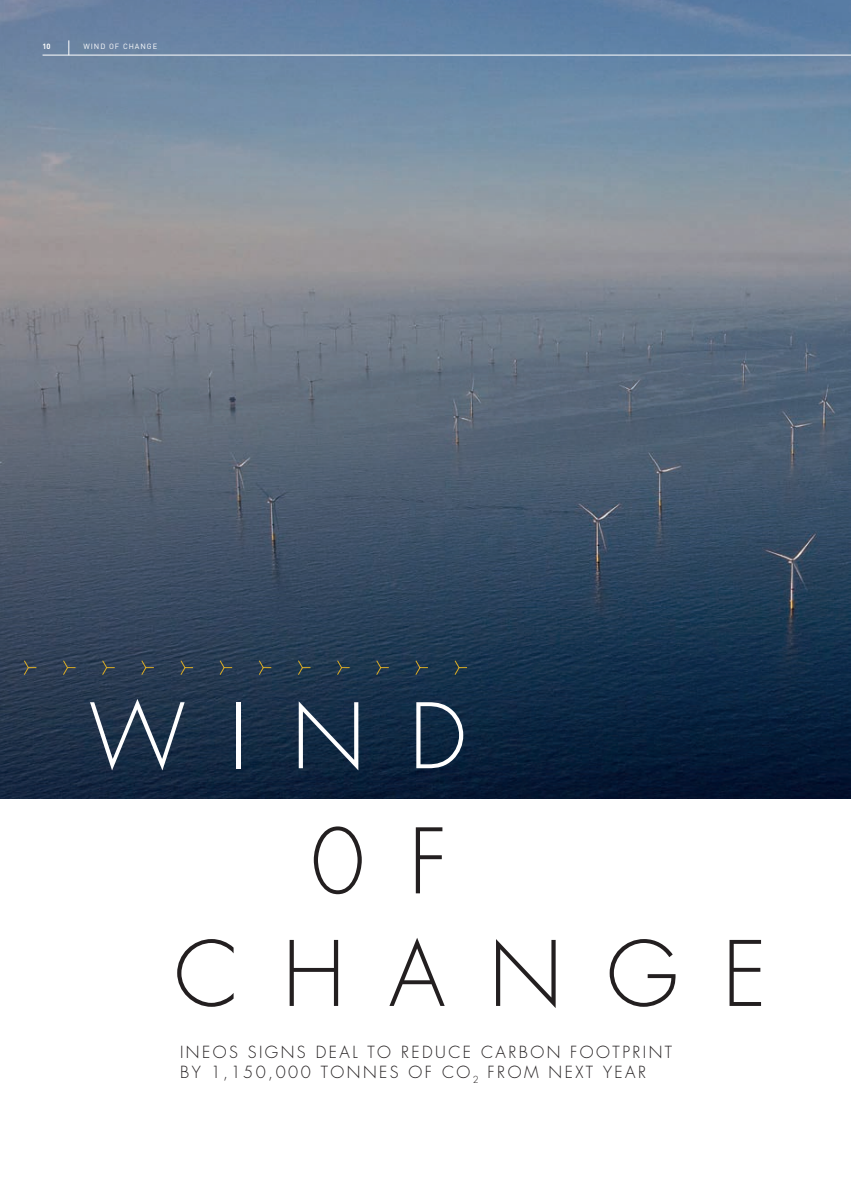
<style>
.page{position:relative;width:851px;height:1188px;background:#fff}
.page>*{position:absolute;margin:0;border:0;box-sizing:border-box;transform-origin:0 0}
.t1{font:300 87.5px/112.5px "Futura LT";letter-spacing:.5em;color:#231f20}
.t2{font:300 87.5px "Futura LT";color:#fff}
.t3{font:300 16.25px/19.5px "Futura LT";letter-spacing:.15em;color:#231f20}
.t4{font:7.5px "FFDIN";letter-spacing:.125em;color:#fff}
.t5{font:700 7.5px "FFDIN";color:#fff}
</style>
<div class="page">
<img style="left:0;top:0;width:850px;height:798px">
<hr style="left:43px;top:55px;width:807px;height:1px;background:#fff">
<svg style="left:68px;top:40px;width:1px;height:15px"></svg>
<svg style="left:23px;top:659px;width:14px;height:16px"></svg>
<svg style="left:63px;top:659px;width:13px;height:16px"></svg>
<svg style="left:102px;top:659px;width:13px;height:16px"></svg>
<svg style="left:141px;top:659px;width:13px;height:16px"></svg>
<svg style="left:180px;top:659px;width:14px;height:16px"></svg>
<svg style="left:219px;top:659px;width:14px;height:16px"></svg>
<svg style="left:258px;top:659px;width:14px;height:16px"></svg>
<svg style="left:297px;top:659px;width:14px;height:16px"></svg>
<svg style="left:336px;top:659px;width:14px;height:16px"></svg>
<svg style="left:376px;top:659px;width:13px;height:16px"></svg>
<svg style="left:415px;top:659px;width:13px;height:16px"></svg>
<svg style="left:454px;top:659px;width:13px;height:16px"></svg>
<p class="t5" style="left:43px;top:42px;width:10px">10</p>
<p class="t4" style="left:83px;top:42px;width:75px">WIND OF CHANGE</p>
<h1 class="t2" style="left:89px;top:683px;width:379px">WIND</h1>
<h1 class="t1" style="left:174px;top:807px;width:594px;text-indent:137px">0 F<br>CHANGE</h1>
<p class="t3" style="left:180px;top:1042px;width:493px">INEOS SIGNS DEAL TO REDUCE CARBON FOOTPRINT<br>BY 1,150,000 TONNES OF CO<sub>2</sub> FROM NEXT YEAR</p>
</div>
